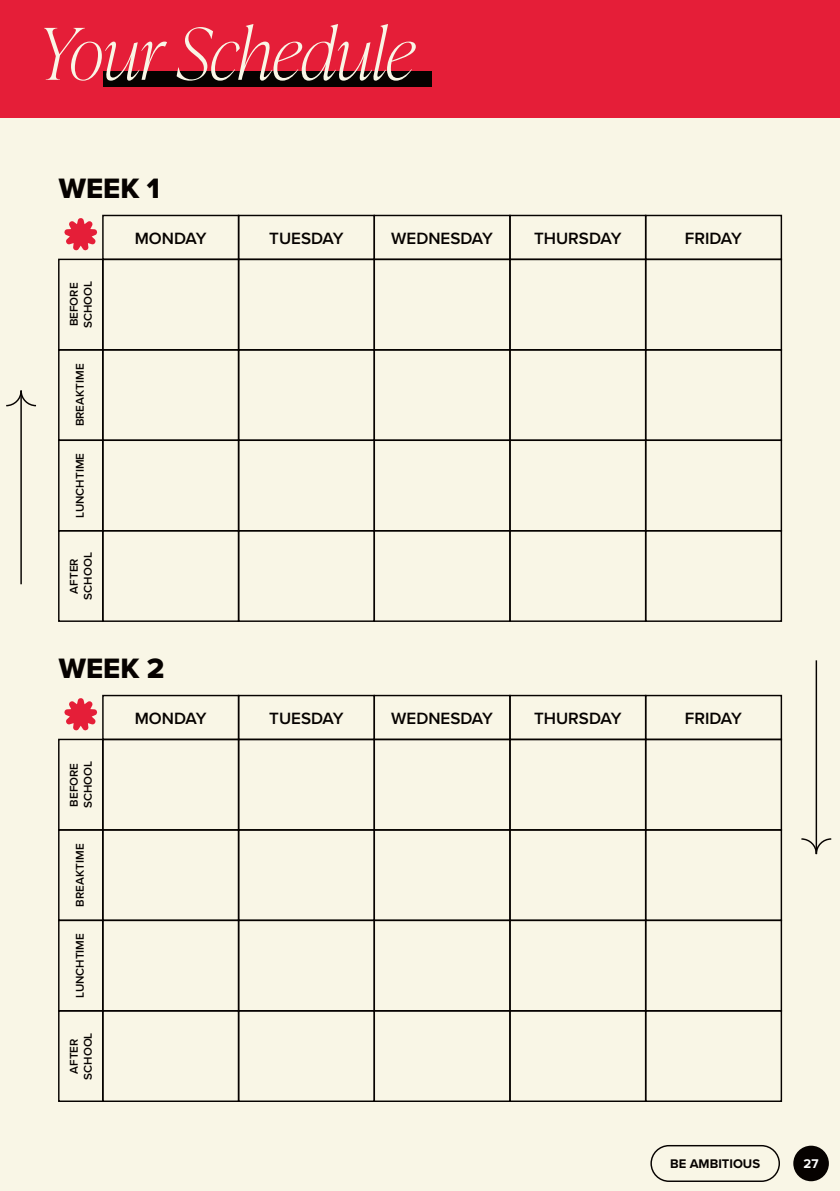
<style>
.page{position:relative;width:840px;height:1191px;background:#fff}
.page>*{position:absolute;margin:0;border:0;box-sizing:border-box;transform-origin:0 0}
.t1{font:italic 100 71.4px "Ivy Presto Display";color:#f9f6e6}
.t2{font:29px "Proxima Nova Extrabld";color:#060200}
.t3{font:600 17px "Proxima Nova";color:#060200}
.t4{font:700 13px "Proxima Nova";color:#060200}
.t5{font:700 13px "Proxima Nova";color:#fff}
.t6{font:600 11.6px/14px "Proxima Nova";color:#060200}
</style>
<div class="page">
<div style="left:0;top:0;width:839px;height:1191px;background:#f9f6e6"></div>
<div style="left:0;top:0;width:839px;height:117px;background:#e51e38"></div>
<div style="left:103px;top:71px;width:328px;height:16px;background:#060200"></div>
<div style="left:650px;top:1145px;width:129px;height:37px;border:1px solid #060200;border-radius:18px"></div>
<div style="left:792px;top:1145px;width:36px;height:36px;background:#060200;border-radius:50%"></div>
<div style="left:102px;top:259px;width:137px;height:91px;border:1px solid #060200"></div>
<div style="left:102px;top:349px;width:137px;height:92px;border:1px solid #060200"></div>
<div style="left:102px;top:439px;width:137px;height:92px;border:1px solid #060200"></div>
<div style="left:102px;top:530px;width:137px;height:92px;border:1px solid #060200"></div>
<div style="left:238px;top:259px;width:137px;height:91px;border:1px solid #060200"></div>
<div style="left:58px;top:259px;width:45px;height:91px;border:1px solid #060200"></div>
<div style="left:102px;top:215px;width:137px;height:45px;border:1px solid #060200"></div>
<div style="left:238px;top:215px;width:137px;height:45px;border:1px solid #060200"></div>
<div style="left:373px;top:215px;width:137px;height:45px;border:1px solid #060200"></div>
<div style="left:509px;top:215px;width:137px;height:45px;border:1px solid #060200"></div>
<div style="left:644px;top:215px;width:137px;height:45px;border:1px solid #060200"></div>
<div style="left:58px;top:349px;width:45px;height:92px;border:1px solid #060200"></div>
<div style="left:58px;top:439px;width:45px;height:92px;border:1px solid #060200"></div>
<div style="left:58px;top:530px;width:45px;height:92px;border:1px solid #060200"></div>
<div style="left:238px;top:349px;width:137px;height:92px;border:1px solid #060200"></div>
<div style="left:238px;top:439px;width:137px;height:92px;border:1px solid #060200"></div>
<div style="left:238px;top:530px;width:137px;height:92px;border:1px solid #060200"></div>
<div style="left:373px;top:259px;width:137px;height:91px;border:1px solid #060200"></div>
<div style="left:373px;top:349px;width:137px;height:92px;border:1px solid #060200"></div>
<div style="left:373px;top:439px;width:137px;height:92px;border:1px solid #060200"></div>
<div style="left:373px;top:530px;width:137px;height:92px;border:1px solid #060200"></div>
<div style="left:509px;top:259px;width:137px;height:91px;border:1px solid #060200"></div>
<div style="left:509px;top:349px;width:137px;height:92px;border:1px solid #060200"></div>
<div style="left:509px;top:439px;width:137px;height:92px;border:1px solid #060200"></div>
<div style="left:509px;top:530px;width:137px;height:92px;border:1px solid #060200"></div>
<div style="left:644px;top:259px;width:137px;height:91px;border:1px solid #060200"></div>
<div style="left:644px;top:349px;width:137px;height:92px;border:1px solid #060200"></div>
<div style="left:644px;top:439px;width:137px;height:92px;border:1px solid #060200"></div>
<div style="left:644px;top:530px;width:137px;height:92px;border:1px solid #060200"></div>
<svg style="left:64px;top:218px;width:34px;height:33px"></svg>
<div style="left:102px;top:738px;width:137px;height:92px;border:1px solid #060200"></div>
<div style="left:102px;top:829px;width:137px;height:92px;border:1px solid #060200"></div>
<div style="left:102px;top:919px;width:137px;height:92px;border:1px solid #060200"></div>
<div style="left:102px;top:1010px;width:137px;height:92px;border:1px solid #060200"></div>
<div style="left:238px;top:738px;width:137px;height:92px;border:1px solid #060200"></div>
<div style="left:58px;top:738px;width:45px;height:92px;border:1px solid #060200"></div>
<div style="left:102px;top:695px;width:137px;height:45px;border:1px solid #060200"></div>
<div style="left:238px;top:695px;width:137px;height:45px;border:1px solid #060200"></div>
<div style="left:373px;top:695px;width:137px;height:45px;border:1px solid #060200"></div>
<div style="left:509px;top:695px;width:137px;height:45px;border:1px solid #060200"></div>
<div style="left:644px;top:695px;width:137px;height:45px;border:1px solid #060200"></div>
<div style="left:58px;top:829px;width:45px;height:92px;border:1px solid #060200"></div>
<div style="left:58px;top:919px;width:45px;height:92px;border:1px solid #060200"></div>
<div style="left:58px;top:1010px;width:45px;height:92px;border:1px solid #060200"></div>
<div style="left:238px;top:829px;width:137px;height:92px;border:1px solid #060200"></div>
<div style="left:238px;top:919px;width:137px;height:92px;border:1px solid #060200"></div>
<div style="left:238px;top:1010px;width:137px;height:92px;border:1px solid #060200"></div>
<div style="left:373px;top:738px;width:137px;height:92px;border:1px solid #060200"></div>
<div style="left:373px;top:829px;width:137px;height:92px;border:1px solid #060200"></div>
<div style="left:373px;top:919px;width:137px;height:92px;border:1px solid #060200"></div>
<div style="left:373px;top:1010px;width:137px;height:92px;border:1px solid #060200"></div>
<div style="left:509px;top:738px;width:137px;height:92px;border:1px solid #060200"></div>
<div style="left:509px;top:829px;width:137px;height:92px;border:1px solid #060200"></div>
<div style="left:509px;top:919px;width:137px;height:92px;border:1px solid #060200"></div>
<div style="left:509px;top:1010px;width:137px;height:92px;border:1px solid #060200"></div>
<div style="left:644px;top:738px;width:137px;height:92px;border:1px solid #060200"></div>
<div style="left:644px;top:829px;width:137px;height:92px;border:1px solid #060200"></div>
<div style="left:644px;top:919px;width:137px;height:92px;border:1px solid #060200"></div>
<div style="left:644px;top:1010px;width:137px;height:92px;border:1px solid #060200"></div>
<svg style="left:64px;top:698px;width:34px;height:33px"></svg>
<hr style="left:20px;top:390px;width:2px;height:194px;background:#060200">
<svg style="left:6px;top:390px;width:30px;height:17px"></svg>
<hr style="left:815px;top:660px;width:1px;height:194px;background:#060200">
<svg style="left:801px;top:837px;width:31px;height:18px"></svg>
<h1 class="t1" style="left:37px;top:3px;width:379px">Your Schedule</h1>
<h2 class="t2" style="left:59px;top:167px;width:102px">WEEK 1</h2>
<p class="t6" style="left:67px;top:328px;width:49px;rotate:-90deg">BEFORE<br>SCHOOL</p>
<p class="t6" style="left:73px;top:426px;width:64px;rotate:-90deg">BREAKTIME</p>
<p class="t6" style="left:73px;top:518px;width:66px;rotate:-90deg">LUNCHTIME</p>
<p class="t6" style="left:67px;top:599px;width:49px;text-align:center;rotate:-90deg">AFTER<br>SCHOOL</p>
<h3 class="t3" style="left:135px;top:225px;width:73px">MONDAY</h3>
<h3 class="t3" style="left:269px;top:225px;width:76px">TUESDAY</h3>
<h3 class="t3" style="left:391px;top:225px;width:103px">WEDNESDAY</h3>
<h3 class="t3" style="left:533px;top:225px;width:89px">THURSDAY</h3>
<h3 class="t3" style="left:684px;top:225px;width:59px">FRIDAY</h3>
<h2 class="t2" style="left:59px;top:647px;width:107px">WEEK 2</h2>
<p class="t6" style="left:67px;top:808px;width:49px;rotate:-90deg">BEFORE<br>SCHOOL</p>
<p class="t6" style="left:73px;top:906px;width:64px;rotate:-90deg">BREAKTIME</p>
<p class="t6" style="left:73px;top:998px;width:66px;rotate:-90deg">LUNCHTIME</p>
<p class="t6" style="left:67px;top:1079px;width:49px;text-align:center;rotate:-90deg">AFTER<br>SCHOOL</p>
<h3 class="t3" style="left:135px;top:705px;width:73px">MONDAY</h3>
<h3 class="t3" style="left:269px;top:705px;width:76px">TUESDAY</h3>
<h3 class="t3" style="left:391px;top:705px;width:103px">WEDNESDAY</h3>
<h3 class="t3" style="left:533px;top:705px;width:89px">THURSDAY</h3>
<h3 class="t3" style="left:684px;top:705px;width:59px">FRIDAY</h3>
<p class="t4" style="left:670px;top:1153px;width:91px">BE AMBITIOUS</p>
<p class="t5" style="left:803px;top:1153px;width:16px">27</p>
</div>
